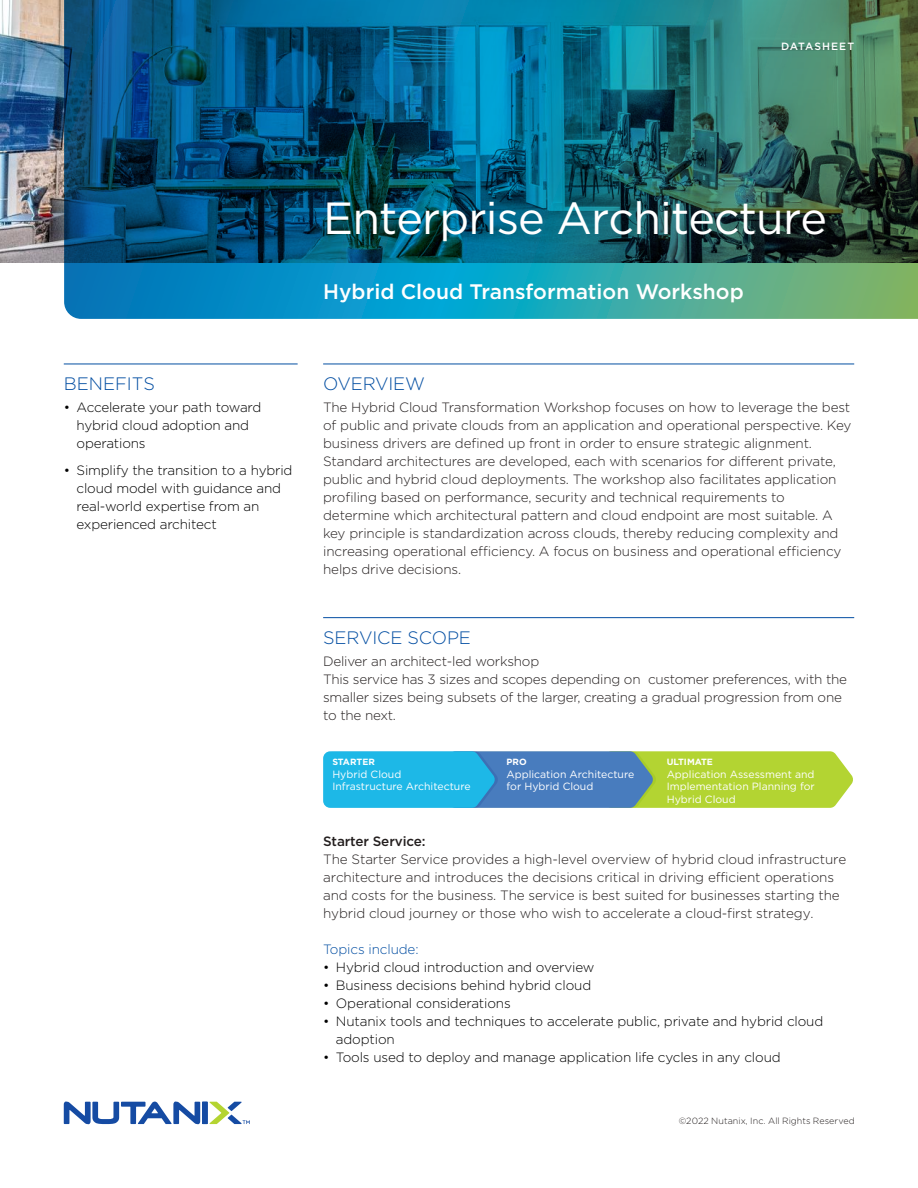
<style>
.page{position:relative;width:918px;height:1188px;background:#fff}
.page>*{position:absolute;margin:0;border:0;box-sizing:border-box;transform-origin:0 0}
.t1{font:45px "Gotham";letter-spacing:-.02em;color:#fff}
.t2{font:500 21px "Gotham";color:#fff}
.t3{font:300 18px "Gotham";letter-spacing:-.01em;color:#034ea2}
.t4{font:300 13.5px/18px "Gotham";letter-spacing:-.01em;color:#241f1f}
.t5{font:300 13.5px/18px "Gotham";letter-spacing:-.01em;color:#010001}
.t6{font:500 13.5px "Gotham";letter-spacing:-.01em;color:#241f1f}
.t7{font:300 13.5px "Gotham";letter-spacing:-.01em;color:#034ea2}
.t8{font:10.5px/12.6px "Gotham";color:#fff}
.t9{font:500 10.5px "Gotham";letter-spacing:.095em;color:#fff}
.t10{font:300 9px "Gotham";letter-spacing:.005em;color:#241f1f}
.t11{font:700 9px "Gotham";color:#fff}
</style>
<div class="page">
<img style="left:0;top:0;width:64px;height:262px">
<img style="left:64px;top:0;width:854px;height:319px">
<svg style="left:210px;top:1102px;width:40px;height:22px"></svg>
<div style="left:202px;top:1102px;width:6px;height:22px;background:#154ba3"></div>
<svg style="left:64px;top:1102px;width:136px;height:22px"></svg>
<hr style="left:323px;top:364px;width:531px;height:1px;background:#034ea2">
<hr style="left:323px;top:617px;width:531px;height:1px;background:#034ea2">
<svg style="left:323px;top:751px;width:530px;height:57px;background:#67b297"></svg>
<hr style="left:64px;top:364px;width:234px;height:1px;background:#034ea2">
<p class="t9" style="left:781px;top:39px;width:75px">DATASHEET</p>
<h3 class="t3" style="left:64px;top:372px;width:93px">BENEFITS</h3>
<p class="t5" style="left:77px;top:398px;width:186px;text-indent:-13px">• Accelerate your path toward hybrid cloud adoption and operations</p>
<p class="t5" style="left:77px;top:460px;width:218px;text-indent:-13px">• Simplify the transition to a hybrid cloud model with guidance and real-world expertise from an experienced architect</p>
<h1 class="t1" style="left:323px;top:189px;width:505px">Enterprise Architecture</h1>
<h2 class="t2" style="left:323px;top:278px;width:422px">Hybrid Cloud Transformation Workshop</h2>
<h3 class="t3" style="left:323px;top:372px;width:103px">OVERVIEW</h3>
<p class="t4" style="left:323px;top:398px;width:530px">The Hybrid Cloud Transformation Workshop focuses on how to leverage the best of public and private clouds from an application and operational perspective. Key business drivers are defined up front in order to ensure strategic alignment.<br>Standard architectures are developed, each with scenarios for different private, public and hybrid cloud deployments. The workshop also facilitates application profiling based on performance, security and technical requirements to determine which architectural pattern and cloud endpoint are most suitable. A key principle is standardization across clouds, thereby reducing complexity and increasing operational efficiency. A focus on business and operational efficiency helps drive decisions.</p>
<h3 class="t3" style="left:323px;top:626px;width:149px">SERVICE SCOPE</h3>
<p class="t4" style="left:323px;top:652px;width:526px">Deliver an architect-led workshop<br>This service has 3 sizes and scopes depending on customer preferences, with the smaller sizes being subsets of the larger, creating a gradual progression from one to the next.</p>
<p class="t11" style="left:332px;top:755px;width:44px">STARTER</p>
<p class="t8" style="left:332px;top:768px;width:140px">Hybrid Cloud<br>Infrastructure Architecture</p>
<p class="t11" style="left:506px;top:755px;width:22px">PRO</p>
<p class="t8" style="left:506px;top:768px;width:129px">Application Architecture for Hybrid Cloud</p>
<p class="t11" style="left:667px;top:755px;width:48px">ULTIMATE</p>
<p class="t8" style="left:667px;top:768px;width:150px;text-align:justify">Application Assessment and Implementation Planning for Hybrid Cloud</p>
<p class="t6" style="left:323px;top:832px;width:104px">Starter Service:</p>
<p class="t4" style="left:323px;top:850px;width:525px">The Starter Service provides a high-level overview of hybrid cloud infrastructure architecture and introduces the decisions critical in driving efficient operations and costs for the business. The service is best suited for businesses starting the hybrid cloud journey or those who wish to accelerate a cloud-first strategy.</p>
<p class="t7" style="left:323px;top:941px;width:97px">Topics include:</p>
<p class="t5" style="left:323px;top:958px;width:273px">• Hybrid cloud introduction and overview</p>
<p class="t5" style="left:323px;top:976px;width:270px">• Business decisions behind hybrid cloud</p>
<p class="t5" style="left:323px;top:994px;width:189px">• Operational considerations</p>
<p class="t5" style="left:336px;top:1012px;width:489px;text-indent:-13px">• Nutanix tools and techniques to accelerate public, private and hybrid cloud adoption</p>
<p class="t5" style="left:323px;top:1048px;width:459px">• Tools used to deploy and manage application life cycles in any cloud</p>
<p class="t10" style="left:679px;top:1115px;width:178px">©2022 Nutanix, Inc. All Rights Reserved</p>
</div>
